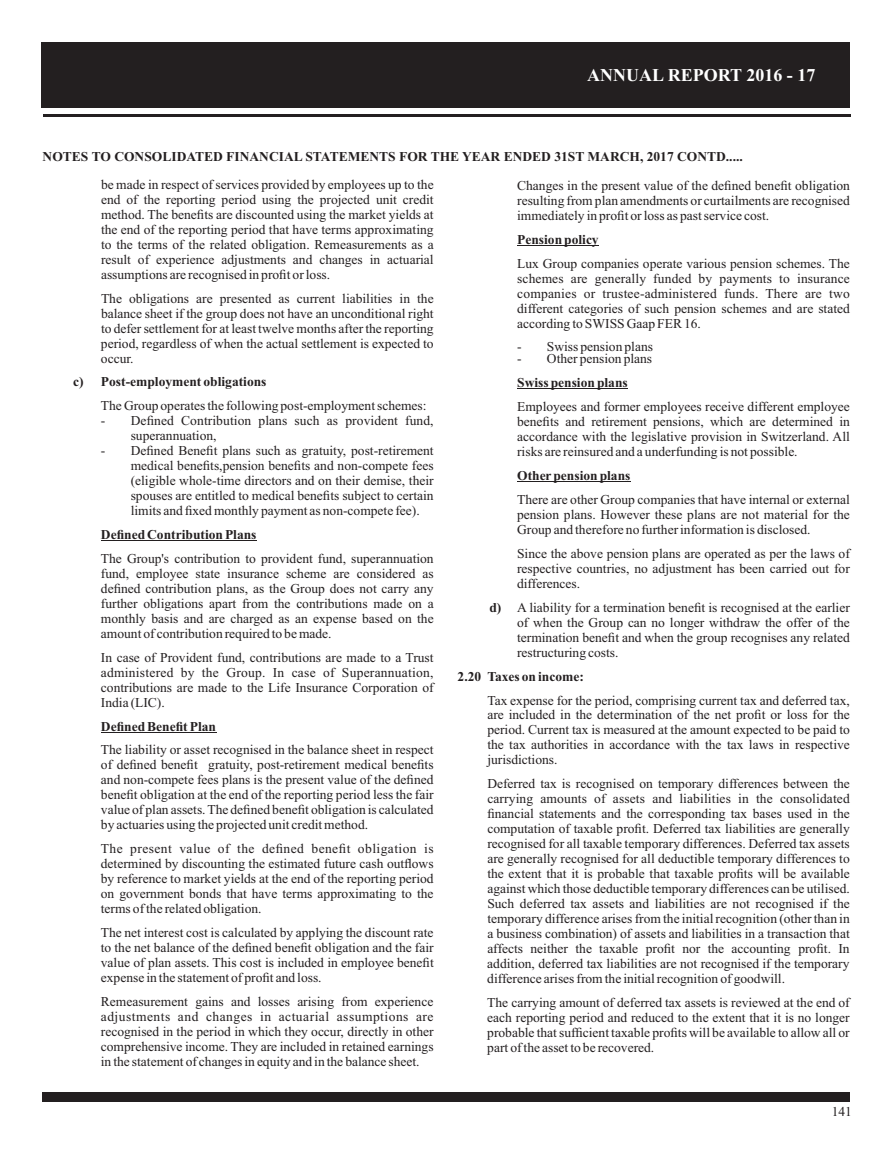
<style>
.page{position:relative;width:893px;height:1170px;background:#fff}
.page>*{position:absolute;margin:0;border:0;box-sizing:border-box;transform-origin:0 0}
.t1{font:700 18px "Times New Roman";color:#fff}
.t2{font:13.5px/15px "Times New Roman";color:#231f20;text-align:justify}
.t3{font:700 13.5px "Times New Roman";color:#231f20}
.s1{font-weight:700}
</style>
<div class="page">
<hr style="left:101px;top:540px;width:156px;height:1px;background:#231f20">
<hr style="left:101px;top:731px;width:115px;height:1px;background:#231f20">
<hr style="left:517px;top:245px;width:82px;height:1px;background:#231f20">
<hr style="left:517px;top:388px;width:111px;height:1px;background:#231f20">
<hr style="left:517px;top:481px;width:113px;height:1px;background:#231f20">
<div style="left:42px;top:1092px;width:808px;height:9px;background:#231f20"></div>
<div style="left:42px;top:43px;width:808px;height:65px;background:#231f20"></div>
<hr style="left:43px;top:115px;width:807px;height:2px;background:#231f20">
<h1 class="t1" style="left:587px;top:69px;width:230px">ANNUAL REPORT 2016 - 17</h1>
<p class="t3" style="left:43px;top:152px;width:702px">NOTES TO CONSOLIDATED FINANCIAL STATEMENTS FOR THE YEAR ENDED 31ST MARCH, 2017 CONTD.....</p>
<p class="t2" style="left:101px;top:178px;width:334px">be made in respect of services provided by employees up to the end of the reporting period using the projected unit credit method. The benefits are discounted using the market yields at the end of the reporting period that have terms approximating to the terms of the related obligation. Remeasurements as a result of experience adjustments and changes in actuarial assumptions are recognised in profit or loss.</p>
<p class="t2" style="left:101px;top:292px;width:334px">The obligations are presented as current liabilities in the balance sheet if the group does not have an unconditional right to defer settlement for at least twelve months after the reporting period, regardless of when the actual settlement is expected to occur.</p>
<p class="t3" style="left:73px;top:377px;width:195px">c) Post-employment obligations</p>
<p class="t2" style="left:101px;top:399px;width:327px">The Group operates the following post-employment schemes:</p>
<p class="t2" style="left:131px;top:414px;width:304px;text-indent:-30px">- Defined Contribution plans such as provident fund, superannuation,</p>
<p class="t2" style="left:131px;top:444px;width:304px;text-indent:-30px">- Defined Benefit plans such as gratuity, post-retirement medical benefits,pension benefits and non-compete fees (eligible whole-time directors and on their demise, their spouses are entitled to medical benefits subject to certain limits and fixed monthly payment as non-compete fee).</p>
<p class="t3" style="left:101px;top:530px;width:157px">Defined Contribution Plans</p>
<p class="t2" style="left:101px;top:552px;width:334px">The Group's contribution to provident fund, superannuation fund, employee state insurance scheme are considered as defined contribution plans, as the Group does not carry any further obligations apart from the contributions made on a monthly basis and are charged as an expense based on the amount of contribution required to be made.</p>
<p class="t2" style="left:101px;top:651px;width:334px">In case of Provident fund, contributions are made to a Trust administered by the Group. In case of Superannuation, contributions are made to the Life Insurance Corporation of India (LIC).</p>
<p class="t3" style="left:101px;top:721px;width:117px">Defined Benefit Plan</p>
<p class="t2" style="left:101px;top:743px;width:334px">The liability or asset recognised in the balance sheet in respect of defined benefit gratuity, post-retirement medical benefits and non-compete fees plans is the present value of the defined benefit obligation at the end of the reporting period less the fair value of plan assets. The defined benefit obligation is calculated by actuaries using the projected unit credit method.</p>
<p class="t2" style="left:101px;top:842px;width:334px">The present value of the defined benefit obligation is determined by discounting the estimated future cash outflows by reference to market yields at the end of the reporting period on government bonds that have terms approximating to the terms of the related obligation.</p>
<p class="t2" style="left:101px;top:926px;width:334px">The net interest cost is calculated by applying the discount rate to the net balance of the defined benefit obligation and the fair value of plan assets. This cost is included in employee benefit expense in the statement of profit and loss.</p>
<p class="t2" style="left:101px;top:994px;width:334px">Remeasurement gains and losses arising from experience adjustments and changes in actuarial assumptions are recognised in the period in which they occur, directly in other comprehensive income. They are included in retained earnings in the statement of changes in equity and in the balance sheet.</p>
<p class="t2" style="left:517px;top:179px;width:334px">Changes in the present value of the defined benefit obligation resulting from plan amendments or curtailments are recognised immediately in profit or loss as past service cost.</p>
<p class="t3" style="left:517px;top:234px;width:83px">Pension policy</p>
<p class="t2" style="left:517px;top:257px;width:334px">Lux Group companies operate various pension schemes. The schemes are generally funded by payments to insurance companies or trustee-administered funds. There are two different categories of such pension schemes and are stated according to SWISS Gaap FER 16.</p>
<p class="t2" style="left:517px;top:341px;width:137px">- Swiss pension plans</p>
<p class="t2" style="left:517px;top:352px;width:137px">- Other pension plans</p>
<p class="t3" style="left:517px;top:378px;width:112px">Swiss pension plans</p>
<p class="t2" style="left:517px;top:400px;width:334px">Employees and former employees receive different employee benefits and retirement pensions, which are determined in accordance with the legislative provision in Switzerland. All risks are reinsured and a underfunding is not possible.</p>
<p class="t3" style="left:517px;top:471px;width:115px">Otherpension plans</p>
<p class="t2" style="left:517px;top:493px;width:334px">There are other Group companies that have internal or external pension plans. However these plans are not material for the Group and therefore no further information is disclosed.</p>
<p class="t2" style="left:517px;top:547px;width:334px">Since the above pension plans are operated as per the laws of respective countries, no adjustment has been carried out for differences.</p>
<p class="t2" style="left:517px;top:601px;width:334px;text-indent:-28px"><span class="s1">d)</span> A liability for a termination benefit is recognised at the earlier of when the Group can no longer withdraw the offer of the termination benefit and when the group recognises any related restructuring costs.</p>
<p class="t3" style="left:458px;top:671px;width:128px">2.20 Taxes on income:</p>
<p class="t2" style="left:487px;top:693px;width:364px">Tax expense for the period, comprising current tax and deferred tax, are included in the determination of the net profit or loss for the period. Current tax is measured at the amount expected to be paid to the tax authorities in accordance with the tax laws in respective jurisdictions.</p>
<p class="t2" style="left:487px;top:777px;width:364px">Deferred tax is recognised on temporary differences between the carrying amounts of assets and liabilities in the consolidated financial statements and the corresponding tax bases used in the computation of taxable profit. Deferred tax liabilities are generally recognised for all taxable temporary differences. Deferred tax assets are generally recognised for all deductible temporary differences to the extent that it is probable that taxable profits will be available against which those deductible temporary differences can be utilised.<br>Such deferred tax assets and liabilities are not recognised if the temporary difference arises from the initial recognition (other than in a business combination) of assets and liabilities in a transaction that affects neither the taxable profit nor the accounting profit. In addition, deferred tax liabilities are not recognised if the temporary difference arises from the initial recognition of goodwill.</p>
<p class="t2" style="left:487px;top:995px;width:364px">The carrying amount of deferred tax assets is reviewed at the end of each reporting period and reduced to the extent that it is no longer probable that sufficient taxable profits will be available to allow all or part of the asset to be recovered.</p>
<p class="t2" style="left:832px;top:1104px;width:22px">141</p>
</div>
